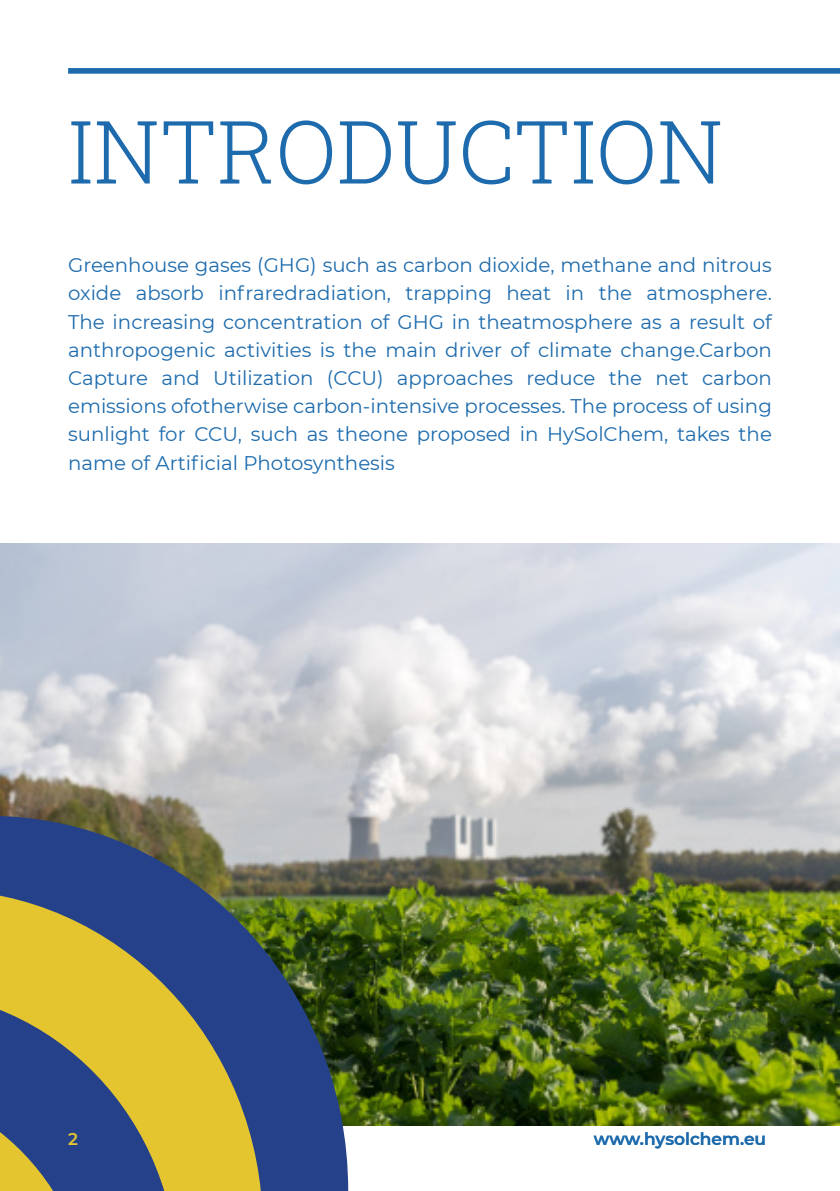
<style>
.page{position:relative;width:840px;height:1191px;background:#fff}
.page>*{position:absolute;margin:0;border:0;box-sizing:border-box;transform-origin:0 0}
.Page_Header_-_Blue{font:300 87.4px "Roboto Slab";color:#1d6bad}
.Page_Body_Text_-_Whi{font:19.8px/28.2px "Montserrat";color:#1d6bad;text-align:justify}
.Top_Right_Address{font:600 17px "Montserrat";color:#1d6bad}
.Page_Number_-_Align{font:600 17px "Montserrat";color:#e4c530}
</style>
<div class="page">
<img style="left:0;top:544px;width:839px;height:581px">
<img style="left:0;top:816px;width:348px;height:375px">
<div style="left:68px;top:68px;width:771px;height:6px;background:#1d6bad"></div>
<svg style="left:0;top:889px;width:262px;height:302px;background:#81815b"></svg>
<svg style="left:0;top:991px;width:177px;height:200px;background:#83825d"></svg>
<p class="Page_Header_-_Blue" style="left:68px;top:92px;width:656px">INTRODUCTION</p>
<p class="Page_Body_Text_-_Whi" style="left:68px;top:250px;width:705px">Greenhouse gases (GHG) such as carbon dioxide, methane and nitrous oxide absorb infraredradiation, trapping heat in the atmosphere.<br>The increasing concentration of GHG in theatmosphere as a result of anthropogenic activities is the main driver of climate change.Carbon Capture and Utilization (CCU) approaches reduce the net carbon emissions ofotherwise carbon-intensive processes. The process of using sunlight for CCU, such as theone proposed in HySolChem, takes the name of Artificial Photosynthesis</p>
<p class="Page_Number_-_Align" style="left:68px;top:1127px;width:11px">2</p>
<p class="Top_Right_Address" style="left:593px;top:1127px;width:174px">www.hysolchem.eu</p>
</div>
